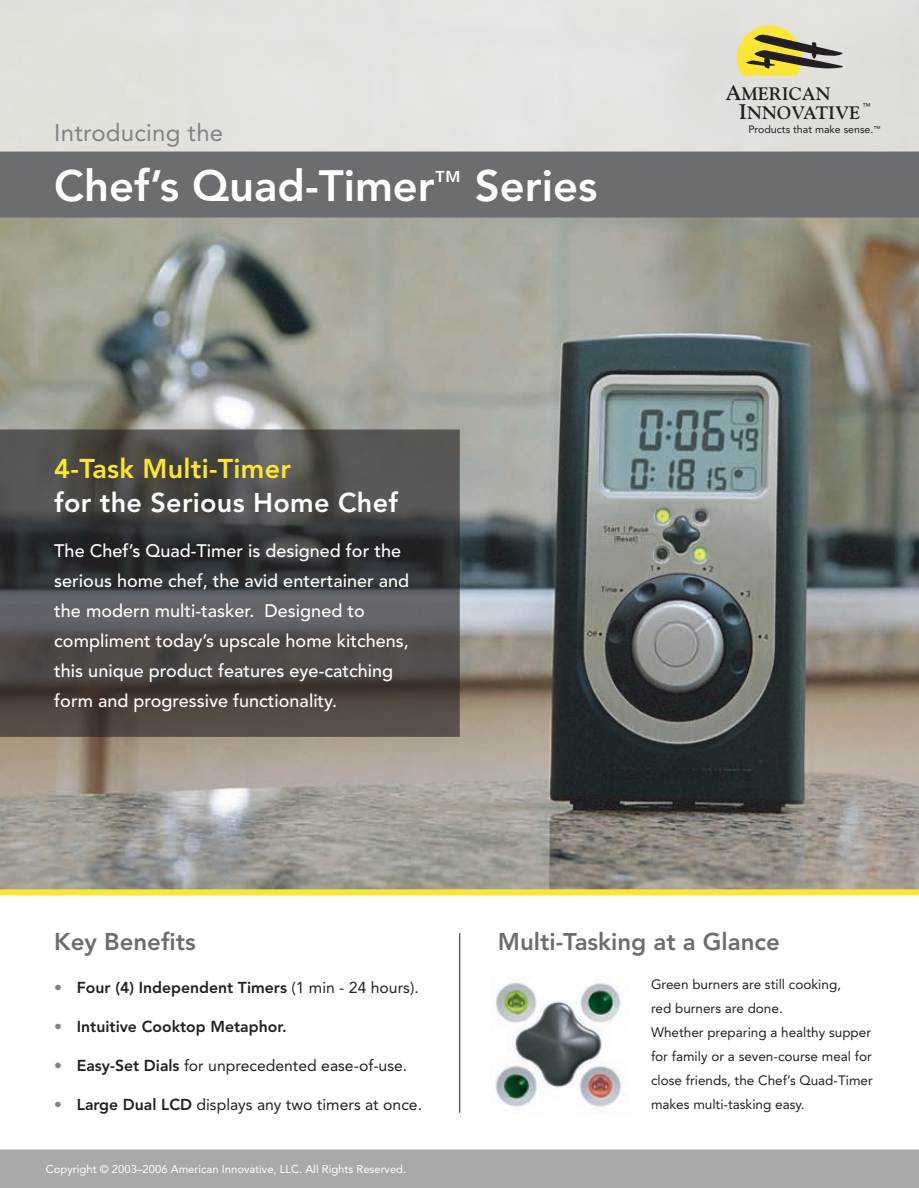
<style>
.page{position:relative;width:919px;height:1188px;background:#fff}
.page>*{position:absolute;margin:0;border:0;box-sizing:border-box;transform-origin:0 0}
.t1{font:800 43.5px "Avenir";color:#fff}
.t2{font:800 27px "Avenir";letter-spacing:.01em;color:#fff}
.t3{font:800 27px "Avenir";letter-spacing:.01em;color:#fbe733}
.t4{font:800 24px "Avenir";color:#6c6d70}
.t5{font:24px "Avenir";letter-spacing:.01em;color:#808285}
.t6{font:500 18px/30px "Avenir";color:#fff}
.t7{font:700 18px/18.5px "Goudy";color:#231f20}
.t8{font:15.75px "Avenir";color:#231f20}
.t9{font:800 15.75px "Avenir";color:#231f20}
.t10{font:13.5px/24px "Avenir";color:#231f20}
.t11{font:11.25px "Avenir";color:#fff}
.t12{font:10.65px "Avenir";color:#231f20}
.t13{font:8.25px "Avenir";color:#231f20}
.s1{font-size:21px}
.s2{font-weight:400;color:#808285}
.s3{font-weight:400}
.s4{color:#808285}
.s5{font-weight:800}
</style>
<div class="page">
<img style="left:0;top:218px;width:918px;height:668px">
<svg style="left:0;top:429px;width:459px;height:308px;background:#4a4847"></svg>
<div style="left:0;top:0;width:918px;height:153px;background:#e2e2de"></div>
<div style="left:0;top:152px;width:918px;height:66px;background:#6c6d70"></div>
<svg style="left:0;top:886px;width:918px;height:10px;background:#dacd5f"></svg>
<svg style="left:459px;top:933px;width:1px;height:180px"></svg>
<div style="left:0;top:1149px;width:918px;height:39px;background:#a8a9ad"></div>
<img style="left:490px;top:980px;width:137px;height:133px">
<svg style="left:737px;top:25px;width:106px;height:50px"></svg>
<h3 class="t5" style="left:54px;top:118px;width:170px">Introducing the</h3>
<h1 class="t1" style="left:54px;top:160px;width:544px">Chef’s Quad-Timer<sup>™</sup> Series</h1>
<h2 class="t3" style="left:54px;top:452px;width:238px">4-Task Multi-Timer</h2>
<h2 class="t2" style="left:54px;top:487px;width:345px">for the Serious Home Chef</h2>
<p class="t6" style="left:54px;top:536px;width:356px">The Chef’s Quad-Timer is designed for the serious home chef, the avid entertainer and the modern multi-tasker. Designed to compliment today’s upscale home kitchens, this unique product features eye-catching form and progressive functionality.</p>
<p class="t7" style="left:738px;top:85px;width:123px;text-indent:-13px"><span class="s1">A</span>MERICAN<br><span class="s1">I</span>NNOVATIVE</p>
<p class="t12" style="left:748px;top:123px;width:133px">Products that make sense.<sup>™</sup></p>
<p class="t13" style="left:862px;top:101px;width:10px">™</p>
<h3 class="t4" style="left:54px;top:927px;width:143px">Key Benefits</h3>
<p class="t9" style="left:54px;top:978px;width:366px"><span class="s2">•</span> Four (4) Independent Timers <span class="s3">(1 min - 24 hours).</span></p>
<p class="t9" style="left:54px;top:1017px;width:234px"><span class="s2">•</span> Intuitive Cooktop Metaphor.</p>
<p class="t8" style="left:54px;top:1056px;width:354px"><span class="s4">•</span> <span class="s5">Easy-Set Dials</span> for unprecedented ease-of-use.</p>
<p class="t8" style="left:54px;top:1095px;width:369px"><span class="s4">•</span> <span class="s5">Large Dual LCD</span> displays any two timers at once.</p>
<p class="t11" style="left:46px;top:1163px;width:361px">Copyright © 2003–2006 American Innovative, LLC. All Rights Reserved.</p>
<h3 class="t4" style="left:497px;top:927px;width:283px">Multi-Tasking at a Glance</h3>
<p class="t10" style="left:650px;top:972px;width:223px">Green burners are still cooking,<br>red burners are done.<br>Whether preparing a healthy supper for family or a seven-course meal for close friends, the Chef’s Quad-Timer makes multi-tasking easy.</p>
</div>
